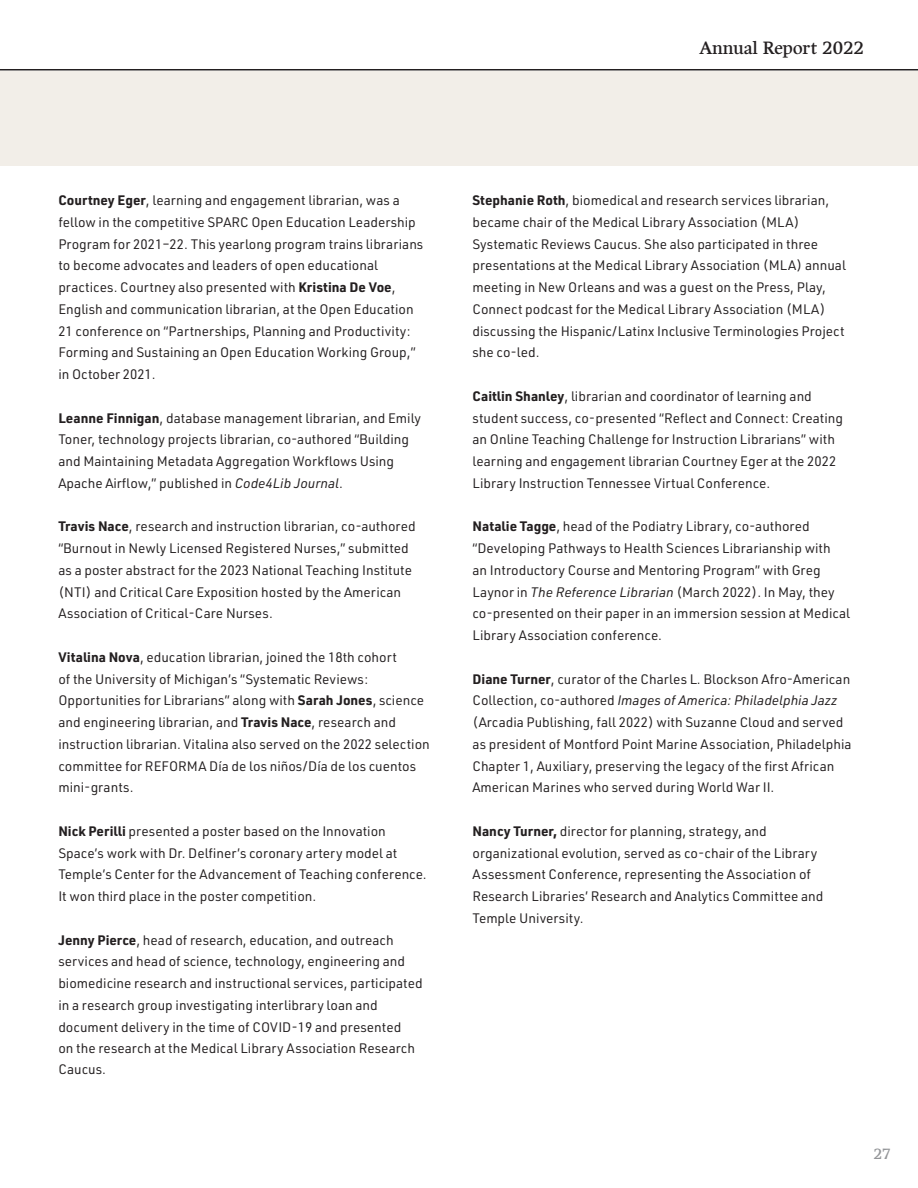
<style>
.page{position:relative;width:918px;height:1188px;background:#fff}
.page>*{position:absolute;margin:0;border:0;box-sizing:border-box;transform-origin:0 0}
.t1{font:18px "Harfang";color:#231f20}
.t2{font:15px "Harfang";color:#939598}
.t3{font:13.5px/21.8px "URWDIN";color:#231f20}
.s1{font-weight:700}
.s2{font-style:italic}
</style>
<div class="page">
<hr style="left:0;top:69px;width:918px;height:1px;background:#231f20">
<div style="left:0;top:71px;width:918px;height:95px;background:#f2eee8"></div>
<h1 class="t1" style="left:699px;top:37px;width:166px">Annual Report 2022</h1>
<p class="t3" style="left:58px;top:189px;width:367px"><span class="s1">Courtney Eger</span>, learning and engagement librarian, was a fellow in the competitive SPARC Open Education Leadership Program for 2021–22. This yearlong program trains librarians to become advocates and leaders of open educational practices. Courtney also presented with <span class="s1">Kristina De Voe</span>, English and communication librarian, at the Open Education 21 conference on “Partnerships, Planning and Productivity:<br>Forming and Sustaining an Open Education Working Group,” in October 2021.</p>
<p class="t3" style="left:58px;top:407px;width:364px"><span class="s1">Leanne Finnigan</span>, database management librarian, and Emily Toner, technology projects librarian, co-authored “Building and Maintaining Metadata Aggregation Workfows Using Apache Airfow,” published in <span class="s2">Code4Lib Journal</span>.</p>
<p class="t3" style="left:58px;top:515px;width:359px"><span class="s1">Travis Nace</span>, research and instruction librarian, co-authored “Burnout in Newly Licensed Registered Nurses,” submitted as a poster abstract for the 2023 National Teaching Institute (NTI) and Critical Care Exposition hosted by the American Association of Critical-Care Nurses.</p>
<p class="t3" style="left:58px;top:646px;width:373px"><span class="s1">Vitalina Nova</span>, education librarian, joined the 18th cohort<br>of the University of Michigan’s “Systematic Reviews:<br>Opportunities for Librarians” along with <span class="s1">Sarah Jones</span>, science and engineering librarian, and <span class="s1">Travis Nace</span>, research and instruction librarian. Vitalina also served on the 2022 selection committee for REFORMA Día de los niños/Día de los cuentos mini-grants.</p>
<p class="t3" style="left:58px;top:820px;width:370px"><span class="s1">Nick Perilli</span> presented a poster based on the Innovation Space’s work with Dr. Delfner’s coronary artery model at Temple’s Center for the Advancement of Teaching conference.<br>It won third place in the poster competition.</p>
<p class="t3" style="left:58px;top:929px;width:366px"><span class="s1">Jenny Pierce</span>, head of research, education, and outreach services and head of science, technology, engineering and biomedicine research and instructional services, participated in a research group investigating interlibrary loan and document delivery in the time of COVID-19 and presented<br>on the research at the Medical Library Association Research Caucus.</p>
<p class="t3" style="left:472px;top:189px;width:375px"><span class="s1">Stephanie Roth</span>, biomedical and research services librarian, became chair of the Medical Library Association (MLA)<br>Systematic Reviews Caucus. She also participated in three presentations at the Medical Library Association (MLA) annual meeting in New Orleans and was a guest on the Press, Play, Connect podcast for the Medical Library Association (MLA) discussing the Hispanic/Latinx Inclusive Terminologies Project she co-led.</p>
<p class="t3" style="left:472px;top:385px;width:372px"><span class="s1">Caitlin Shanley</span>, librarian and coordinator of learning and student success, co-presented “Refect and Connect: Creating an Online Teaching Challenge for Instruction Librarians” with learning and engagement librarian Courtney Eger at the 2022<br>Library Instruction Tennessee Virtual Conference.</p>
<p class="t3" style="left:472px;top:515px;width:379px"><span class="s1">Natalie Tagge</span>, head of the Podiatry Library, co-authored “Developing Pathways to Health Sciences Librarianship with<br>an Introductory Course and Mentoring Program” with Greg Laynor in <span class="s2">The Reference Librarian</span> (March 2022). In May, they co-presented on their paper in an immersion session at Medical Library Association conference.</p>
<p class="t3" style="left:472px;top:667px;width:381px"><span class="s1">Diane Turner</span>, curator of the Charles L. Blockson Afro-American Collection, co-authored <span class="s2">Images of America: Philadelphia Jazz </span>(Arcadia Publishing, fall 2022) with Suzanne Cloud and served as president of Montford Point Marine Association, Philadelphia Chapter 1, Auxiliary, preserving the legacy of the frst African American Marines who served during World War II.</p>
<p class="t3" style="left:472px;top:820px;width:352px"><span class="s1">Nancy Turner,</span> director for planning, strategy, and organizational evolution, served as co-chair of the Library Assessment Conference, representing the Association of Research Libraries’ Research and Analytics Committee and Temple University.</p>
<p class="t2" style="left:874px;top:1145px;width:19px">27</p>
</div>
